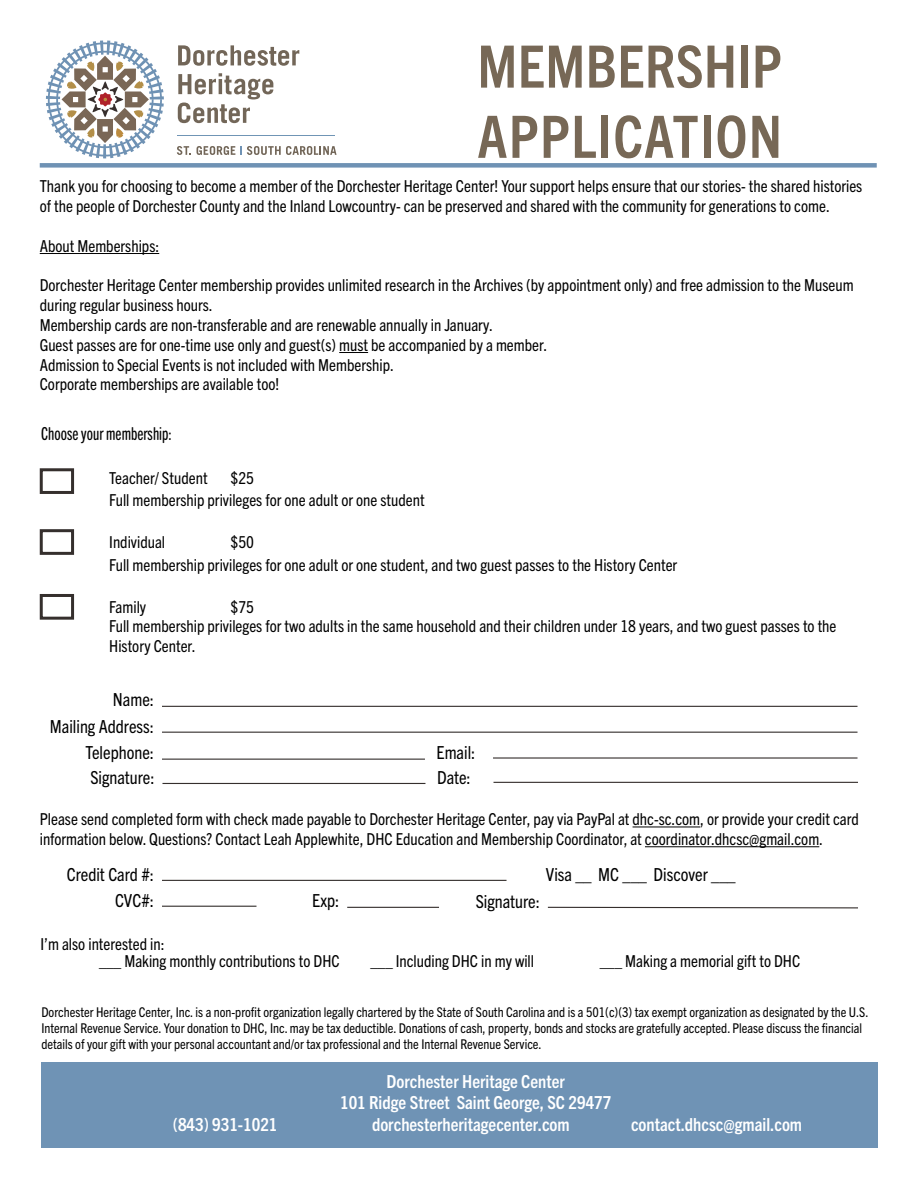
<style>
.page{position:relative;width:918px;height:1188px;background:#fff}
.page>*{position:absolute;margin:0;border:0;box-sizing:border-box;transform-origin:0 0}
.t1{font:700 condensed 58.5px/70.2px "Trade Gothic Next LT Pro";letter-spacing:.005em;color:#776856}
.t2{font:700 condensed 18px/21.6px "Trade Gothic Next LT Pro";color:#fff;text-align:center}
.t3{font:condensed 18px/26.1px "Trade Gothic Next LT Pro";color:#000;text-align:right}
.t4{font:18px "Trade Gothic Next SR Pro Cm";color:#000}
.t5{font:condensed 16.5px/19.8px "Trade Gothic Next LT Pro";color:#000}
.t6{font:condensed 13.5px/16.2px "Trade Gothic Next LT Pro";color:#000}
</style>
<div class="page">
<svg style="left:178px;top:45px;width:121px;height:21px"></svg>
<svg style="left:178px;top:73px;width:95px;height:50px"></svg>
<svg style="left:177px;top:146px;width:14px;height:9px"></svg>
<svg style="left:197px;top:146px;width:140px;height:9px"></svg>
<hr style="left:177px;top:135px;width:158px;height:1px;background:#7095b5">
<svg style="left:46px;top:41px;width:118px;height:117px"></svg>
<div style="left:40px;top:163px;width:837px;height:5px;background:#6f92b4"></div>
<hr style="left:40px;top:253px;width:119px;height:1px;background:#000">
<svg style="left:339px;top:352px;width:29px;height:1px"></svg>
<div style="left:40px;top:468px;width:34px;height:26px;border:3px solid #352f2d"></div>
<div style="left:40px;top:529px;width:34px;height:26px;border:3px solid #352f2d"></div>
<div style="left:40px;top:594px;width:34px;height:26px;border:3px solid #352f2d"></div>
<hr style="left:162px;top:706px;width:696px;height:1px;background:#352f2d">
<hr style="left:162px;top:732px;width:696px;height:1px;background:#352f2d">
<hr style="left:162px;top:759px;width:263px;height:1px;background:#352f2d">
<hr style="left:493px;top:757px;width:365px;height:2px;background:#352f2d">
<hr style="left:162px;top:783px;width:263px;height:1px;background:#352f2d">
<hr style="left:494px;top:782px;width:364px;height:1px;background:#352f2d">
<hr style="left:633px;top:827px;width:67px;height:1px;background:#000">
<hr style="left:645px;top:846px;width:174px;height:1px;background:#000">
<hr style="left:162px;top:880px;width:345px;height:1px;background:#352f2d">
<hr style="left:162px;top:906px;width:94px;height:1px;background:#352f2d">
<hr style="left:347px;top:907px;width:92px;height:1px;background:#352f2d">
<svg style="left:547px;top:906px;width:311px;height:3px"></svg>
<div style="left:41px;top:1062px;width:837px;height:86px;background:#6f93b5"></div>
<h1 class="t1" style="left:477px;top:28px;width:306px">MEMBERSHIP<br>APPLICATION</h1>
<p class="t5" style="left:40px;top:176px;width:824px">Thank you for choosing to become a member of the Dorchester Heritage Center! Your support helps ensure that our stories- the shared histories of the people of Dorchester County and the Inland Lowcountry- can be preserved and shared with the community for generations to come.</p>
<p class="t5" style="left:40px;top:235px;width:121px">About Memberships:</p>
<p class="t5" style="left:40px;top:275px;width:815px">Dorchester Heritage Center membership provides unlimited research in the Archives (by appointment only) and free admission to the Museum during regular business hours.<br>Membership cards are non-transferable and are renewable annually in January.<br>Guest passes are for one-time use only and guest(s) must be accompanied by a member.<br>Admission to Special Events is not included with Membership.<br>Corporate memberships are available too!</p>
<p class="t4" style="left:41px;top:421px;width:132px">Choose your membership:</p>
<p class="t5" style="left:109px;top:467px;width:100px">Teacher/ Student</p>
<p class="t5" style="left:109px;top:465px;width:317px;line-height:22.6px;text-indent:121px">$25<br>Full membership privileges for one adult or one student</p>
<p class="t5" style="left:109px;top:532px;width:57px">Individual</p>
<p class="t5" style="left:109px;top:530px;width:570px;line-height:22.6px;text-indent:121px">$50<br>Full membership privileges for one adult or one student, and two guest passes to the History Center</p>
<p class="t5" style="left:109px;top:596px;width:729px;text-indent:121px">$75<br>Full membership privileges for two adults in the same household and their children under 18 years, and two guest passes to the<br>History Center.</p>
<p class="t5" style="left:109px;top:596px;width:38px">Family</p>
<p class="t3" style="left:50px;top:686px;width:106px">Name:<br>Mailing Address:<br>Telephone:</p>
<p class="t3" style="left:437px;top:738px;width:40px">Email:</p>
<p class="t3" style="left:90px;top:763px;width:66px">Signature:</p>
<p class="t3" style="left:437px;top:763px;width:35px">Date:</p>
<p class="t5" style="left:40px;top:808px;width:821px">Please send completed form with check made payable to Dorchester Heritage Center, pay via PayPal at dhc-sc.com, or provide your credit card information below. Questions? Contact Leah Applewhite, DHC Education and Membership Coordinator, at coordinator.dhcsc@gmail.com.</p>
<p class="t3" style="left:67px;top:860px;width:89px">Credit Card #:<br>CVC#:</p>
<p class="t3" style="left:546px;top:861px;width:191px">Visa __ MC ___ Discover ___</p>
<p class="t3" style="left:312px;top:886px;width:29px">Exp:</p>
<p class="t3" style="left:476px;top:887px;width:66px">Signature:</p>
<p class="t5" style="left:99px;top:934px;width:242px;line-height:17.4px;text-indent:-59px">I’m also interested in:<br>___ Making monthly contributions to DHC</p>
<p class="t5" style="left:370px;top:950px;width:165px">___ Including DHC in my will</p>
<p class="t5" style="left:600px;top:950px;width:202px">___ Making a memorial gift to DHC</p>
<p class="t6" style="left:41px;top:1003px;width:829px">Dorchester Heritage Center, Inc. is a non-profit organization legally chartered by the State of South Carolina and is a 501(c)(3) tax exempt organization as designated by the U.S.<br>Internal Revenue Service. Your donation to DHC, Inc. may be tax deductible. Donations of cash, property, bonds and stocks are gratefully accepted. Please discuss the financial details of your gift with your personal accountant and/or tax professional and the Internal Revenue Service.</p>
<p class="t2" style="left:340px;top:1069px;width:273px">Dorchester Heritage Center<br>101 Ridge Street Saint George, SC 29477</p>
<p class="t2" style="left:173px;top:1113px;width:106px">(843) 931-1021</p>
<p class="t2" style="left:372px;top:1113px;width:199px">dorchesterheritagecenter.com</p>
<p class="t2" style="left:631px;top:1113px;width:173px">contact.dhcsc@gmail.com</p>
</div>
